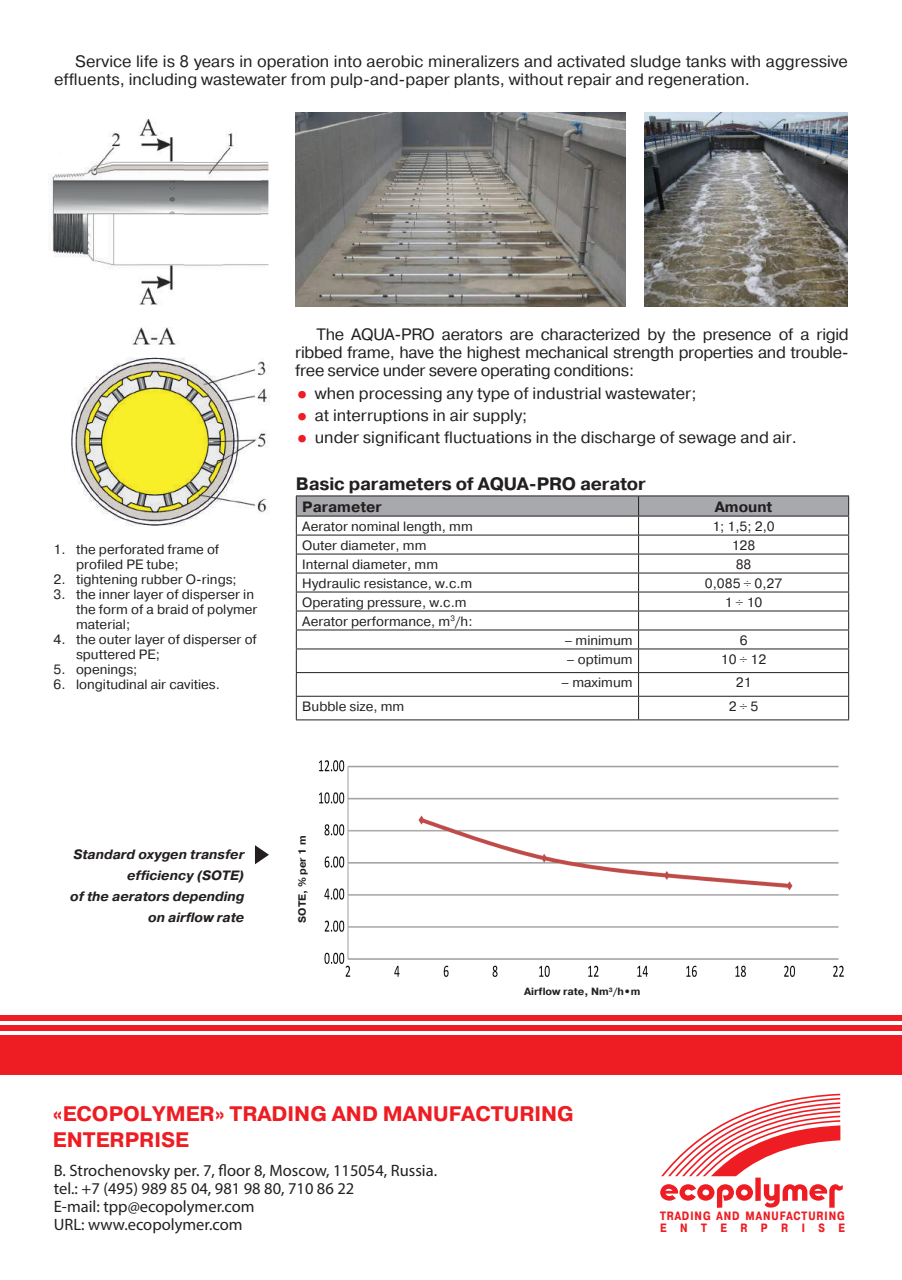
<style>
.page{position:relative;width:902px;height:1280px;background:#fff}
.page>*{position:absolute;margin:0;border:0;box-sizing:border-box;transform-origin:0 0}
.t1{font:700 21px/25.2px "Pragmatica C";color:#ee1d23}
.t2{font:700 18px "Pragmatica C";letter-spacing:-.01em;color:#231f20}
.t3{font:16.5px/18px "Pragmatica C";color:#231f20}
.t4{font:16.5px/18px "Myriad Pro";color:#231f20}
.t5{font:700 15px "Pragmatica C";color:#231f20}
.t6{font:13.5px/15px "Pragmatica C";color:#231f20}
.t7{font:italic 700 13.5px/21px "Pragmatica C";color:#231f20;text-align:right}
.t8{font:700 12px/12px "Pragmatica Cond C";letter-spacing:.08em;color:#ee1d23}
.t9{font:700 10.5px "Pragmatica C";color:#231f20}
.s1{font-weight:700;font-size:21px;color:#ee1d23}
.s2{font-family:"Times New Roman"}
</style>
<div class="page">
<div style="left:0;top:1035px;width:901px;height:40px;background:#ee1d23"></div>
<div style="left:0;top:1025px;width:901px;height:6px;background:#ee1d23"></div>
<div style="left:0;top:1016px;width:901px;height:5px;background:#ee1d23"></div>
<svg style="left:296px;top:496px;width:553px;height:223px"></svg>
<hr style="left:296px;top:719px;width:342px;height:1px;background:#231f20">
<hr style="left:638px;top:719px;width:211px;height:1px;background:#231f20">
<img style="left:296px;top:112px;width:329px;height:195px">
<img style="left:644px;top:112px;width:203px;height:195px">
<img style="left:71px;top:327px;width:199px;height:199px">
<img style="left:48px;top:119px;width:220px;height:186px">
<img style="left:184px;top:119px;width:77px;height:153px">
<svg style="left:255px;top:845px;width:14px;height:19px"></svg>
<img style="left:319px;top:760px;width:525px;height:217px">
<svg style="left:660px;top:1094px;width:182px;height:114px"></svg>
<p class="t3" style="left:54px;top:52px;width:795px;text-indent:21px">Service life is 8 years in operation into aerobic mineralizers and activated sludge tanks with aggressive effluents, including wastewater from pulp-and-paper plants, without repair and regeneration.</p>
<p class="t6" style="left:76px;top:542px;width:145px;text-indent:-22px">1. the perforated frame of profiled PE tube;</p>
<p class="t6" style="left:54px;top:572px;width:185px">2. tightening rubber O-rings;</p>
<p class="t6" style="left:76px;top:587px;width:183px;text-indent:-22px">3. the inner layer of disperser in the form of a braid of polymer material;</p>
<p class="t6" style="left:76px;top:632px;width:182px;text-indent:-22px">4. the outer layer of disperser of sputtered PE;</p>
<p class="t6" style="left:54px;top:662px;width:85px">5. openings;</p>
<p class="t6" style="left:54px;top:677px;width:168px">6. longitudinal air cavities.</p>
<p class="t3" style="left:295px;top:326px;width:555px;text-align:justify;text-indent:21px">The AQUA-PRO aerators are characterized by the presence of a rigid ribbed frame, have the highest mechanical strength properties and trouble&shy;free service under severe operating conditions:</p>
<p class="t3" style="left:295px;top:384px;width:402px"><span class="s1">•</span> when processing any type of industrial wastewater;</p>
<p class="t3" style="left:295px;top:407px;width:234px"><span class="s1">•</span> at interruptions in air supply;</p>
<p class="t3" style="left:295px;top:429px;width:503px"><span class="s1">•</span> under significant fluctuations in the discharge of sewage and air.</p>
<p class="t2" style="left:296px;top:474px;width:351px">Basic parameters of AQUA-PRO aerator</p>
<p class="t5" style="left:302px;top:499px;width:81px">Parameter</p>
<p class="t5" style="left:714px;top:499px;width:59px">Amount</p>
<p class="t6" style="left:302px;top:519px;width:172px">Aerator nominal length, mm</p>
<p class="t6" style="left:712px;top:519px;width:64px">1; 1,5; 2,0</p>
<p class="t6" style="left:302px;top:538px;width:126px">Outer diameter, mm</p>
<p class="t6" style="left:731px;top:538px;width:25px">128</p>
<p class="t6" style="left:302px;top:557px;width:137px">Internal diameter, mm</p>
<p class="t6" style="left:735px;top:557px;width:17px">88</p>
<p class="t6" style="left:302px;top:576px;width:171px">Hydraulic resistance, w.c.m</p>
<p class="t6" style="left:704px;top:576px;width:79px">0,085 <span class="s2">÷</span> 0,27</p>
<p class="t6" style="left:302px;top:595px;width:166px">Operating pressure, w.c.m</p>
<p class="t6" style="left:724px;top:595px;width:39px">1 <span class="s2">÷</span> 10</p>
<p class="t6" style="left:302px;top:614px;width:172px">Aerator performance, m<sup>3</sup>/h:</p>
<p class="t6" style="left:564px;top:633px;width:70px">– minimum</p>
<p class="t6" style="left:739px;top:633px;width:9px">6</p>
<p class="t6" style="left:566px;top:652px;width:67px">– optimum</p>
<p class="t6" style="left:721px;top:652px;width:47px">10 <span class="s2">÷</span> 12</p>
<p class="t6" style="left:561px;top:675px;width:73px">– maximum</p>
<p class="t6" style="left:735px;top:675px;width:17px">21</p>
<p class="t6" style="left:302px;top:699px;width:104px">Bubble size, mm</p>
<p class="t6" style="left:728px;top:699px;width:31px">2 <span class="s2">÷</span> 5</p>
<p class="t7" style="left:70px;top:844px;width:176px">Standard oxygen transfer efficiency (SOTE)<br>of the aerators depending on airflow rate</p>
<p class="t9" style="left:297px;top:923px;width:88px;rotate:-90deg">SOTE, % per 1 m</p>
<p class="t9" style="left:524px;top:986px;width:118px">Airflow rate, Nm<sup>3</sup>/h•m</p>
<p class="t1" style="left:53px;top:1102px;width:522px">«ECOPOLYMER» TRADING AND MANUFACTURING<br>ENTERPRISE</p>
<p class="t4" style="left:54px;top:1161px;width:385px">B. Strochenovsky per. 7, floor 8, Moscow, 115054, Russia. tel.: +7 (495) 989 85 04, 981 98 80, 710 86 22<br>E-mail: tpp@ecopolymer.com<br>URL: www.ecopolymer.com</p>
<p class="t8" style="left:660px;top:1210px;width:186px">TRADING AND MANUFACTURING<br>ENTERPRISE</p>
</div>
